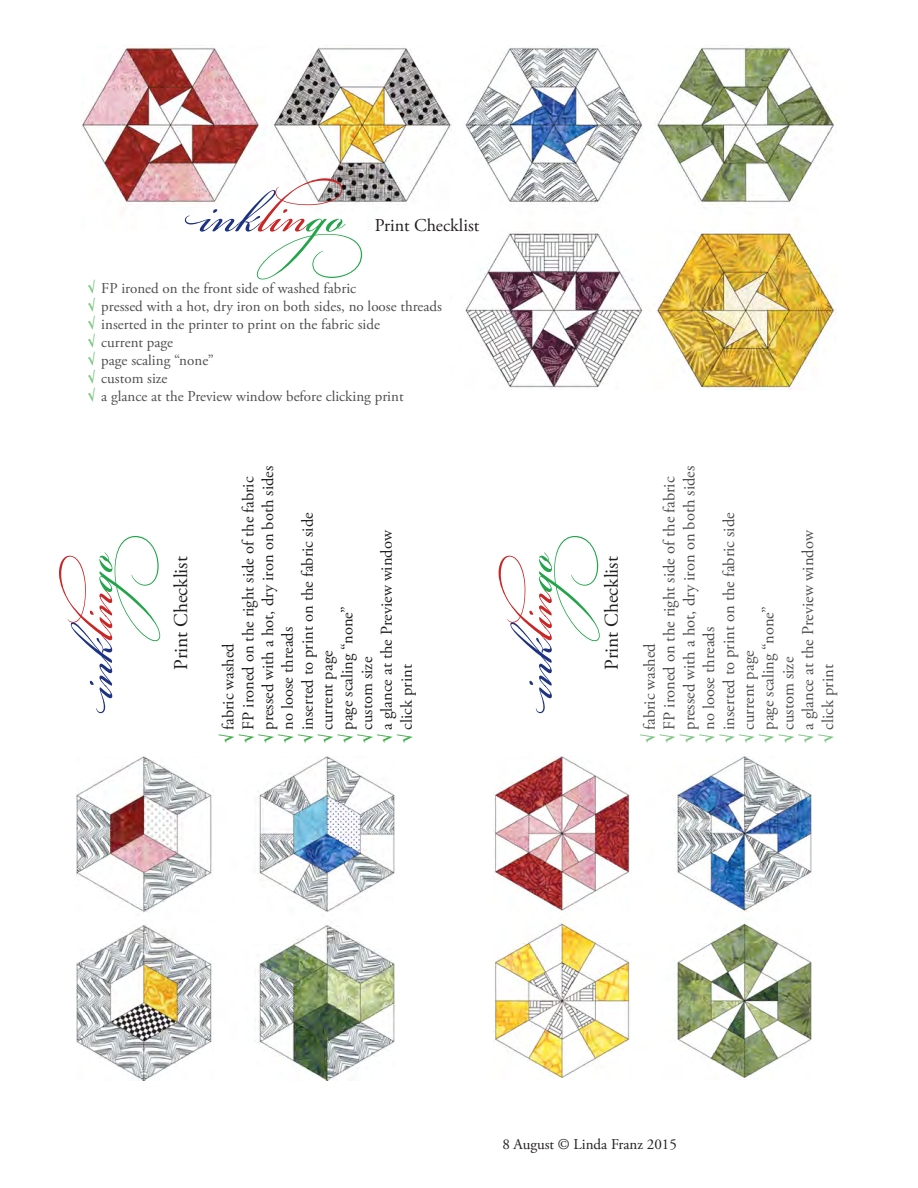
<style>
.page{position:relative;width:918px;height:1188px;background:#fff}
.page>*{position:absolute;margin:0;border:0;box-sizing:border-box;transform-origin:0 0}
.t1{font:72px "Bickham Script Pro";color:#1d3282}
.t2{font:19.5px "Adobe Garamond Pro";color:#231f20}
.t3{font:18px "Adobe Garamond Pro";color:#231f20}
.t4{font:16.5px "Adobe Garamond Pro";color:#231f20}
.t5{font:16.5px/19.8px "Adobe Garamond Pro";color:#000}
.t6{font:15px/18px "Adobe Garamond Pro";color:#000}
.t7{font:15px "Adobe Garamond Pro";color:#231f20}
.s1{color:#ca2625}
.s2{color:#22a54a}
.s3{font-weight:700;color:#40ae49}
</style>
<div class="page">
<img style="left:81px;top:45px;width:756px;height:344px">
<img style="left:77px;top:756px;width:318px;height:324px">
<img style="left:493px;top:756px;width:319px;height:324px">
<p class="t1" style="left:187px;top:164px;width:229px">ink<span class="s1">lin</span><span class="s2">go</span></p>
<p class="t3" style="left:375px;top:215px;width:106px">Print Checklist</p>
<p class="t6" style="left:88px;top:280px;width:356px"><span class="s3">√</span> FP ironed on the front side of washed fabric<br><span class="s3">√</span> pressed with a hot, dry iron on both sides, no loose threads <span class="s3">√</span> inserted in the printer to print on the fabric side<br><span class="s3">√</span> current page<br><span class="s3">√</span> page scaling “none”<br><span class="s3">√</span> custom size<br><span class="s3">√</span> a glance at the Preview window before clicking print</p>
<p class="t1" style="left:45px;top:712px;width:229px;rotate:-90deg">ink<span class="s1">lin</span><span class="s2">go</span></p>
<p class="t2" style="left:169px;top:670px;width:115px;rotate:-90deg">Print Checklist</p>
<p class="t4" style="left:238px;top:743px;width:268px;rotate:-90deg"><span class="s3">√</span> FP ironed on the right side of the fabric</p>
<p class="t4" style="left:258px;top:743px;width:279px;rotate:-90deg"><span class="s3">√</span> pressed with a hot, dry iron on both sides</p>
<p class="t4" style="left:298px;top:743px;width:232px;rotate:-90deg"><span class="s3">√</span> inserted to print on the fabric side</p>
<p class="t4" style="left:377px;top:743px;width:215px;rotate:-90deg"><span class="s3">√</span> a glance at the Preview window</p>
<p class="t4" style="left:337px;top:743px;width:139px;rotate:-90deg"><span class="s3">√</span> page scaling “none”</p>
<p class="t4" style="left:278px;top:743px;width:118px;rotate:-90deg"><span class="s3">√</span> no loose threads</p>
<p class="t4" style="left:218px;top:743px;width:101px;rotate:-90deg"><span class="s3">√</span> fabric washed</p>
<p class="t4" style="left:317px;top:743px;width:94px;rotate:-90deg"><span class="s3">√</span> current page</p>
<p class="t4" style="left:357px;top:743px;width:88px;rotate:-90deg"><span class="s3">√</span> custom size</p>
<p class="t4" style="left:397px;top:743px;width:80px;rotate:-90deg"><span class="s3">√</span> click print</p>
<p class="t1" style="left:484px;top:712px;width:229px;rotate:-90deg">ink<span class="s1">lin</span><span class="s2">go</span></p>
<p class="t2" style="left:600px;top:670px;width:115px;rotate:-90deg">Print Checklist</p>
<p class="t5" style="left:640px;top:743px;width:279px;rotate:-90deg"><span class="s3">√</span> fabric washed<br><span class="s3">√</span> FP ironed on the right side of the fabric <span class="s3">√</span> pressed with a hot, dry iron on both sides <span class="s3">√</span> no loose threads<br><span class="s3">√</span> inserted to print on the fabric side<br><span class="s3">√</span> current page<br><span class="s3">√</span> page scaling “none”<br><span class="s3">√</span> custom size<br><span class="s3">√</span> a glance at the Preview window<br><span class="s3">√</span> click print</p>
<p class="t7" style="left:502px;top:1135px;width:176px">8 August © Linda Franz 2015</p>
</div>
